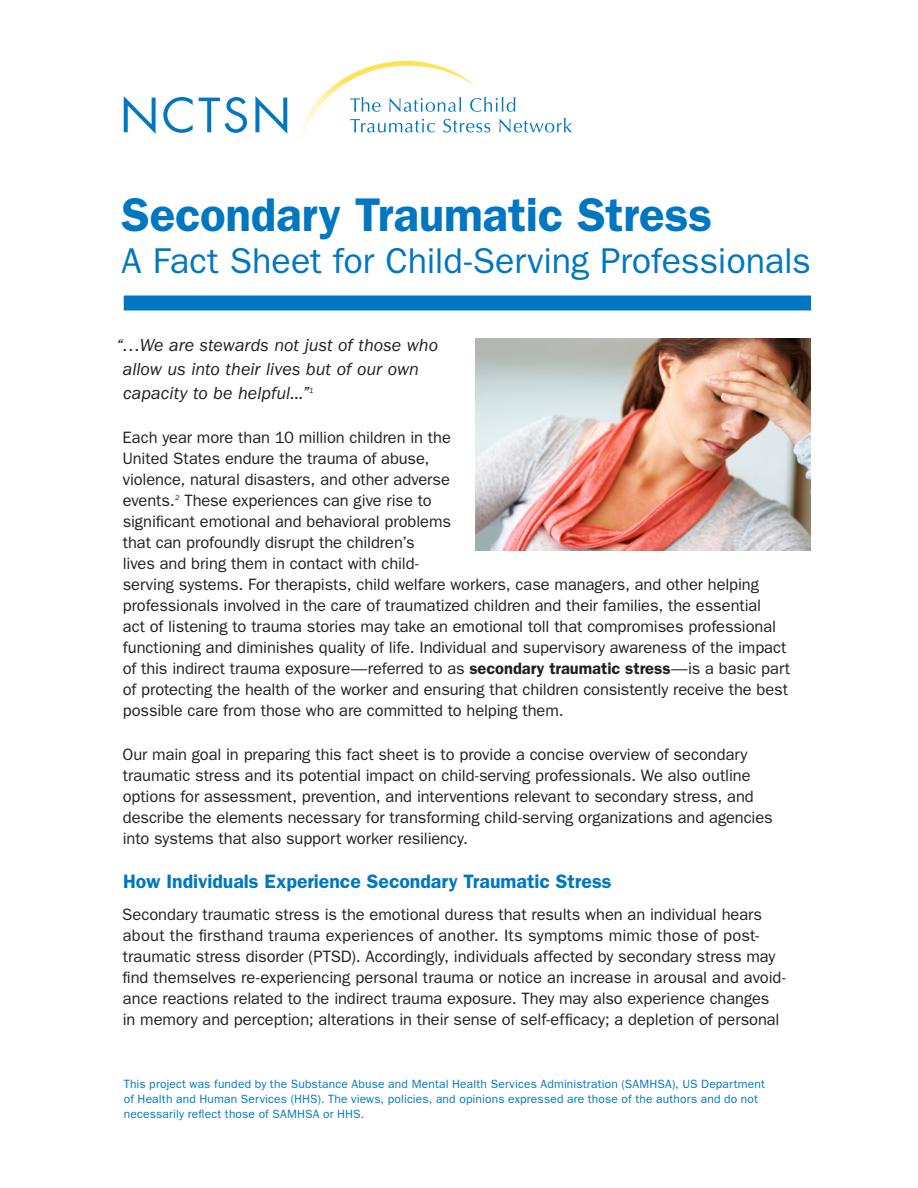
<style>
.page{position:relative;width:918px;height:1188px;background:#fff}
.page>*{position:absolute;margin:0;border:0;box-sizing:border-box;transform-origin:0 0}
.CWTTT_header{font:600 47.4px "ITC Franklin Gothic Std";letter-spacing:-.005em;color:#0077c0}
.CWTTT_header-2{font:36px "ITC Franklin Gothic Std";letter-spacing:-.005em;color:#0077c0}
.B_head{font:600 19.5px "ITC Franklin Gothic Std";color:#0077c0}
.Title_Pg_B{font:italic 18px/24px "ITC Franklin Gothic Std";color:#231f20}
.Title_Pg_B-2{font:16.5px/21px "ITC Franklin Gothic Std";letter-spacing:-.005em;color:#231f20}
.Title_Pg_text{font:16.5px/21px "ITC Franklin Gothic Std";color:#231f20}
.Title_Pg_text-2{font:12px/15px "ITC Franklin Gothic Std";letter-spacing:.015em;color:#0077c0}
.Title_Pg_B-3{font:italic 7.5px "ITC Franklin Gothic Std";color:#231f20}
.s1{font-weight:600}
</style>
<div class="page">
<svg style="left:124px;top:96px;width:32px;height:38px"></svg>
<svg style="left:163px;top:97px;width:30px;height:36px"></svg>
<svg style="left:199px;top:97px;width:48px;height:36px"></svg>
<svg style="left:255px;top:96px;width:32px;height:38px"></svg>
<svg style="left:300px;top:60px;width:272px;height:73px"></svg>
<div style="left:124px;top:296px;width:687px;height:14px;background:#0077c0"></div>
<img style="left:476px;top:338px;width:335px;height:212px">
<p class="CWTTT_header" style="left:122px;top:187px;width:592px">Secondary Traumatic Stress</p>
<p class="CWTTT_header-2" style="left:122px;top:240px;width:691px">A Fact Sheet for Child-Serving Professionals</p>
<p class="Title_Pg_B" style="left:123px;top:334px;width:317px;text-indent:-6px">“…We are stewards not just of those who allow us into their lives but of our own capacity to be helpful...”</p>
<p class="Title_Pg_B-3" style="left:309px;top:387px;width:6px">1</p>
<p class="Title_Pg_B-2" style="left:122px;top:427px;width:669px">Each year more than 10 million children in the<br>United States endure the trauma of abuse,<br>violence, natural disasters, and other adverse<br>events.<sup>2</sup> These experiences can give rise to<br>significant emotional and behavioral problems<br>that can profoundly disrupt the children’s<br>lives and bring them in contact with child-<br>serving systems. For therapists, child welfare workers, case managers, and other helping professionals involved in the care of traumatized children and their families, the essential<br>act of listening to trauma stories may take an emotional toll that compromises professional functioning and diminishes quality of life. Individual and supervisory awareness of the impact of this indirect trauma exposure—referred to as <span class="s1">secondary traumatic stress</span>—is a basic part of protecting the health of the worker and ensuring that children consistently receive the best possible care from those who are committed to helping them.</p>
<p class="Title_Pg_B-2" style="left:122px;top:744px;width:652px">Our main goal in preparing this fact sheet is to provide a concise overview of secondary traumatic stress and its potential impact on child-serving professionals. We also outline options for assessment, prevention, and interventions relevant to secondary stress, and describe the elements necessary for transforming child-serving organizations and agencies into systems that also support worker resiliency.</p>
<p class="B_head" style="left:123px;top:870px;width:490px">How Individuals Experience Secondary Traumatic Stress</p>
<p class="Title_Pg_text" style="left:122px;top:904px;width:665px">Secondary traumatic stress is the emotional duress that results when an individual hears about the firsthand trauma experiences of another. Its symptoms mimic those of post&shy;traumatic stress disorder (PTSD). Accordingly, individuals affected by secondary stress may find themselves re-experiencing personal trauma or notice an increase in arousal and avoid&shy;ance reactions related to the indirect trauma exposure. They may also experience changes in memory and perception; alterations in their sense of self-efficacy; a depletion of personal</p>
<p class="Title_Pg_text-2" style="left:124px;top:1077px;width:643px">This project was funded by the Substance Abuse and Mental Health Services Administration (SAMHSA), US Department of Health and Human Services (HHS). The views, policies, and opinions expressed are those of the authors and do not necessarily reflect those of SAMHSA or HHS.</p>
</div>
